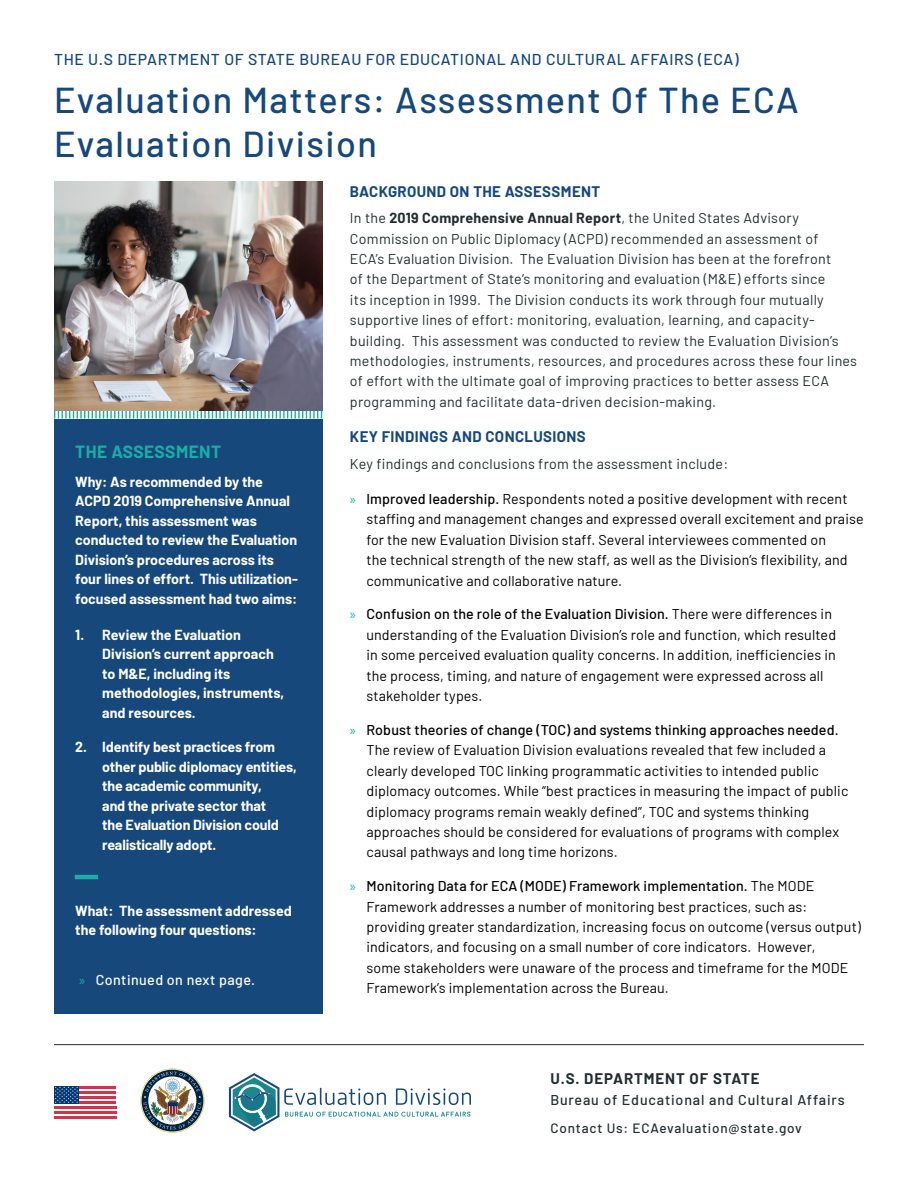
<style>
.page{position:relative;width:918px;height:1188px;background:#fff}
.page>*{position:absolute;margin:0;border:0;box-sizing:border-box;transform-origin:0 0}
.t1{font:500 36px/43.5px "Barlow";letter-spacing:.04em;color:#16487c}
.Subhead{font:700 17.25px "Barlow";letter-spacing:.025em;color:#1aafa6}
.t2{font:500 15.75px "Barlow";letter-spacing:.04em;color:#16487c}
.Subhead-2{font:700 15px "Barlow";letter-spacing:.025em;color:#16487c}
.t3{font:700 15px "Barlow";letter-spacing:.06em;color:#232d30}
.t4{font:14.25px/20.4px "Barlow";letter-spacing:.01em;color:#000}
.Body{font:14.25px/20.4px "Barlow";letter-spacing:.02em;color:#232d30}
.Bullet{font:700 14.25px/19.5px "Barlow";letter-spacing:-.005em;color:#fff}
.t5{font:500 14.25px "Barlow";letter-spacing:.06em;color:#232d30}
.t6{font:500 14.25px "Barlow";letter-spacing:.03em;color:#fff}
.t7{font:500 13.5px "Barlow";letter-spacing:.06em;color:#232d30}
.s1{font-family:"Myriad Pro";font-weight:400;color:#1aafa6}
.s2{font-weight:700}
.s3{font-family:"Myriad Pro";color:#1aafa6}
.s4{font-weight:500}
</style>
<div class="page">
<div style="left:54px;top:419px;width:268px;height:594px;background:#16487c"></div>
<svg style="left:140px;top:1069px;width:65px;height:64px"></svg>
<hr style="left:54px;top:1106px;width:62px;height:3px;background:#d63146">
<hr style="left:54px;top:1111px;width:62px;height:3px;background:#d63146">
<hr style="left:54px;top:1116px;width:62px;height:3px;background:#d63146">
<hr style="left:79px;top:1086px;width:37px;height:2px;background:#d63146">
<hr style="left:79px;top:1091px;width:37px;height:2px;background:#d63146">
<hr style="left:79px;top:1096px;width:37px;height:2px;background:#d63146">
<hr style="left:79px;top:1101px;width:37px;height:2px;background:#d63146">
<div style="left:54px;top:1086px;width:25px;height:17px;background:#013775"></div>
<svg style="left:55px;top:1086px;width:23px;height:17px"></svg>
<hr style="left:54px;top:1044px;width:810px;height:1px;background:#232d30">
<img style="left:54px;top:182px;width:268px;height:228px">
<svg style="left:54px;top:411px;width:268px;height:7px"></svg>
<svg style="left:229px;top:1073px;width:242px;height:58px"></svg>
<hr style="left:75px;top:875px;width:23px;height:4px;background:#1aafa6">
<p class="t2" style="left:54px;top:48px;width:686px">THE U.S DEPARTMENT OF STATE BUREAU FOR EDUCATIONAL AND CULTURAL AFFAIRS (ECA)</p>
<p class="t1" style="left:54px;top:76px;width:746px">Evaluation Matters: Assessment Of The ECA<br>Evaluation Division</p>
<p class="Subhead" style="left:75px;top:439px;width:147px">THE ASSESSMENT</p>
<p class="Bullet" style="left:75px;top:471px;width:224px">Why: As recommended by the<br>ACPD 2019 Comprehensive Annual<br>Report, this assessment was conducted to review the Evaluation<br>Division’s procedures across its four lines of effort. This utilization&shy;focused assessment had two aims:</p>
<p class="Bullet" style="left:102px;top:624px;width:183px;text-indent:-27px">1. Review the Evaluation<br>Division’s current approach to M&amp;E, including its methodologies, instruments, and resources.</p>
<p class="Bullet" style="left:102px;top:736px;width:196px;text-indent:-27px">2. Identify best practices from other public diplomacy entities, the academic community,<br>and the private sector that<br>the Evaluation Division could realistically adopt.</p>
<p class="Bullet" style="left:75px;top:900px;width:218px">What: The assessment addressed the following four questions:</p>
<p class="t6" style="left:79px;top:970px;width:177px"><span class="s1">»</span> Continued on next page.</p>
<p class="Subhead-2" style="left:350px;top:180px;width:252px">BACKGROUND ON THE ASSESSMENT</p>
<p class="Body" style="left:350px;top:207px;width:509px">In the <span class="s2">2019 Comprehensive Annual Report</span>, the United States Advisory Commission on Public Diplomacy (ACPD) recommended an assessment of<br>ECA’s Evaluation Division. The Evaluation Division has been at the forefront<br>of the Department of State’s monitoring and evaluation (M&amp;E) efforts since<br>its inception in 1999. The Division conducts its work through four mutually supportive lines of effort: monitoring, evaluation, learning, and capacity&shy;building. This assessment was conducted to review the Evaluation Division’s methodologies, instruments, resources, and procedures across these four lines of effort with the ultimate goal of improving practices to better assess ECA programming and facilitate data-driven decision-making.</p>
<p class="Subhead-2" style="left:350px;top:426px;width:237px">KEY FINDINGS AND CONCLUSIONS</p>
<p class="Body" style="left:350px;top:452px;width:380px">Key findings and conclusions from the assessment include:</p>
<p class="t4" style="left:366px;top:488px;width:499px;text-indent:-16px"><span class="s3">»</span> <span class="s4">Improved leadership.</span> Respondents noted a positive development with recent staffing and management changes and expressed overall excitement and praise for the new Evaluation Division staff. Several interviewees commented on<br>the technical strength of the new staff, as well as the Division’s flexibility, and communicative and collaborative nature.</p>
<p class="t4" style="left:366px;top:603px;width:471px;text-indent:-16px"><span class="s3">»</span> <span class="s4">Confusion on the role of the Evaluation Division.</span> There were differences in understanding of the Evaluation Division’s role and function, which resulted in some perceived evaluation quality concerns. In addition, inefficiencies in the process, timing, and nature of engagement were expressed across all stakeholder types.</p>
<p class="t4" style="left:366px;top:719px;width:484px;text-indent:-16px"><span class="s3">»</span> <span class="s4">Robust theories of change (TOC) and systems thinking approaches needed.<br></span>The review of Evaluation Division evaluations revealed that few included a clearly developed TOC linking programmatic activities to intended public diplomacy outcomes. While “best practices in measuring the impact of public diplomacy programs remain weakly defined”, TOC and systems thinking approaches should be considered for evaluations of programs with complex causal pathways and long time horizons.</p>
<p class="t4" style="left:366px;top:875px;width:496px;text-indent:-16px"><span class="s3">»</span> <span class="s4">Monitoring Data for ECA (MODE) Framework implementation.</span> The MODE Framework addresses a number of monitoring best practices, such as: providing greater standardization, increasing focus on outcome (versus output) indicators, and focusing on a small number of core indicators. However,<br>some stakeholders were unaware of the process and timeframe for the MODE Framework’s implementation across the Bureau.</p>
<p class="t3" style="left:550px;top:1067px;width:211px">U.S. DEPARTMENT OF STATE</p>
<p class="t5" style="left:550px;top:1089px;width:296px">Bureau of Educational and Cultural Affairs</p>
<p class="t7" style="left:550px;top:1119px;width:253px">Contact Us: ECAevaluation@state.gov</p>
</div>
